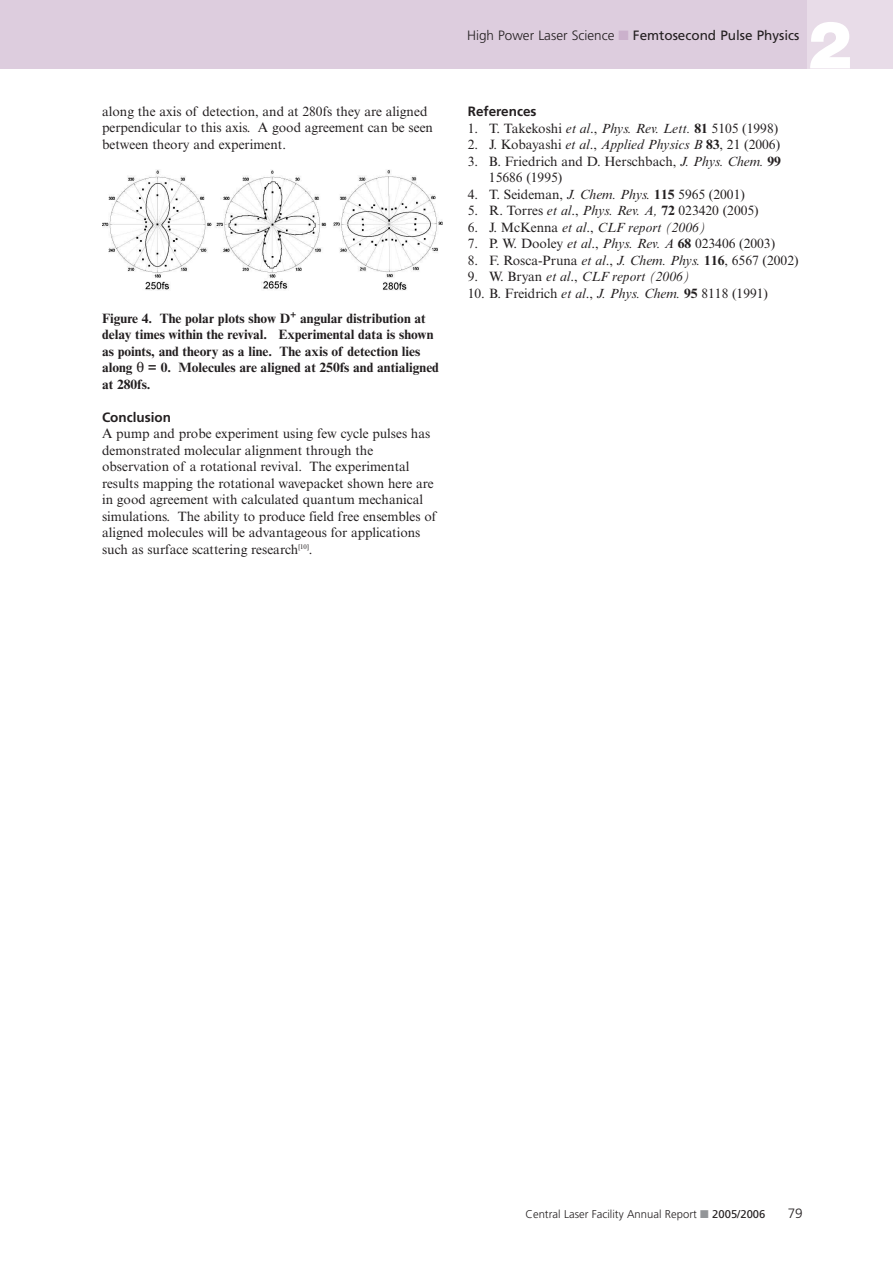
<style>
.page{position:relative;width:893px;height:1263px;background:#fff}
.page>*{position:absolute;margin:0;border:0;box-sizing:border-box;transform-origin:0 0}
.t1{font:900 66px "Helvetica Neue";color:#fff}
.t2{font:13.5px/16.5px "Times NRMT";color:#231f20}
.t3{font:700 13.5px/16.5px "Times NRMT";color:#231f20}
.t4{font:italic 13.5px "Times NRMT";color:#231f20}
.t5{font:13.5px "Frutiger";color:#231f20}
.t6{font:700 13.5px "Frutiger";color:#231f20}
.t7{font:300 13.5px "Frutiger";color:#231f20}
.t8{font:300 11.25px "Frutiger";color:#231f20}
.s1{font-weight:300}
.s2{color:#cbb1cc}
.s3{font-style:italic}
.s4{font-weight:700}
.s5{font-style:normal}
.s6{color:#939598}
.s7{font-weight:400}
</style>
<div class="page">
<div style="left:0;top:0;width:808px;height:68px;background:#ddcdde"></div>
<div style="left:808px;top:0;width:85px;height:68px;background:#e8dce8"></div>
<img style="left:102px;top:169px;width:340px;height:122px">
<p class="t2" style="left:102px;top:105px;width:332px">along the axis of detection, and at 280fs they are aligned perpendicular to this axis. A good agreement can be seen between theory and experiment.</p>
<p class="t3" style="left:102px;top:311px;width:338px">Figure 4. The polar plots show D<sup>+</sup> angular distribution at delay times within the revival. Experimental data is shown as points, and theory as a line. The axis of detection lies along = 0. Molecules are aligned at 250fs and antialigned at 280fs.</p>
<p class="t6" style="left:102px;top:411px;width:70px">Conclusion</p>
<p class="t2" style="left:102px;top:427px;width:336px">A pump and probe experiment using few cycle pulses has demonstrated molecular alignment through the observation of a rotational revival. The experimental results mapping the rotational wavepacket shown here are in good agreement with calculated quantum mechanical simulations. The ability to produce field free ensembles of aligned molecules will be advantageous for applications such as surface scattering research<sup>[10]</sup>.</p>
<p class="t5" style="left:467px;top:30px;width:334px"><span class="s1">High Power Laser Science</span> <span class="s2">■</span> Femtosecond Pulse Physics</p>
<h1 class="t1" style="left:808px;top:21px;width:46px">2</h1>
<p class="t6" style="left:468px;top:106px;width:70px">References</p>
<p class="t2" style="left:468px;top:121px;width:312px">1. T. Takekoshi <span class="s3">et al</span>., <span class="s3">Phys. Rev. Lett.</span> <span class="s4">81</span> 5105 (1998)</p>
<p class="t2" style="left:468px;top:138px;width:314px">2. J. Kobayashi <span class="s3">et al</span>., <span class="s3">Applied Physics B</span> <span class="s4">83</span>, 21 (2006)</p>
<p class="t2" style="left:489px;top:154px;width:294px;text-indent:-21px">3. B. Friedrich and D. Herschbach, <span class="s3">J. Phys. Chem.</span> <span class="s4">99<br></span>15686 (1995)</p>
<p class="t2" style="left:468px;top:187px;width:279px">4. T. Seideman, <span class="s3">J. Chem. Phys.</span> <span class="s4">115</span> 5965 (2001)</p>
<p class="t2" style="left:468px;top:204px;width:292px">5. R. Torres <span class="s3">et al</span>., <span class="s3">Phys. Rev. A,</span> <span class="s4">72</span> 023420 (2005)</p>
<p class="t4" style="left:468px;top:222px;width:240px"><span class="s5">6. J. McKenna</span> et al<span class="s5">.,</span> CLF report (2006)</p>
<p class="t2" style="left:468px;top:237px;width:309px">7. P. W. Dooley <span class="s3">et al</span>., <span class="s3">Phys. Rev. A</span> <span class="s4">68</span> 023406 (2003)</p>
<p class="t2" style="left:468px;top:253px;width:332px">8. F. Rosca-Pruna <span class="s3">et al</span>., <span class="s3">J. Chem. Phys.</span> <span class="s4">116</span>, 6567 (2002)</p>
<p class="t4" style="left:468px;top:272px;width:224px"><span class="s5">9. W. Bryan</span> et al<span class="s5">.,</span> CLF report (2006)</p>
<p class="t2" style="left:468px;top:286px;width:302px">10. B. Freidrich <span class="s3">et al</span>., <span class="s3">J. Phys. Chem.</span> <span class="s4">95</span> 8118 (1991)</p>
<p class="t8" style="left:526px;top:1210px;width:241px">Central Laser Facility Annual Report <span class="s6">■</span> <span class="s7">2005/2006</span></p>
<p class="t7" style="left:788px;top:1208px;width:17px">79</p>
</div>
